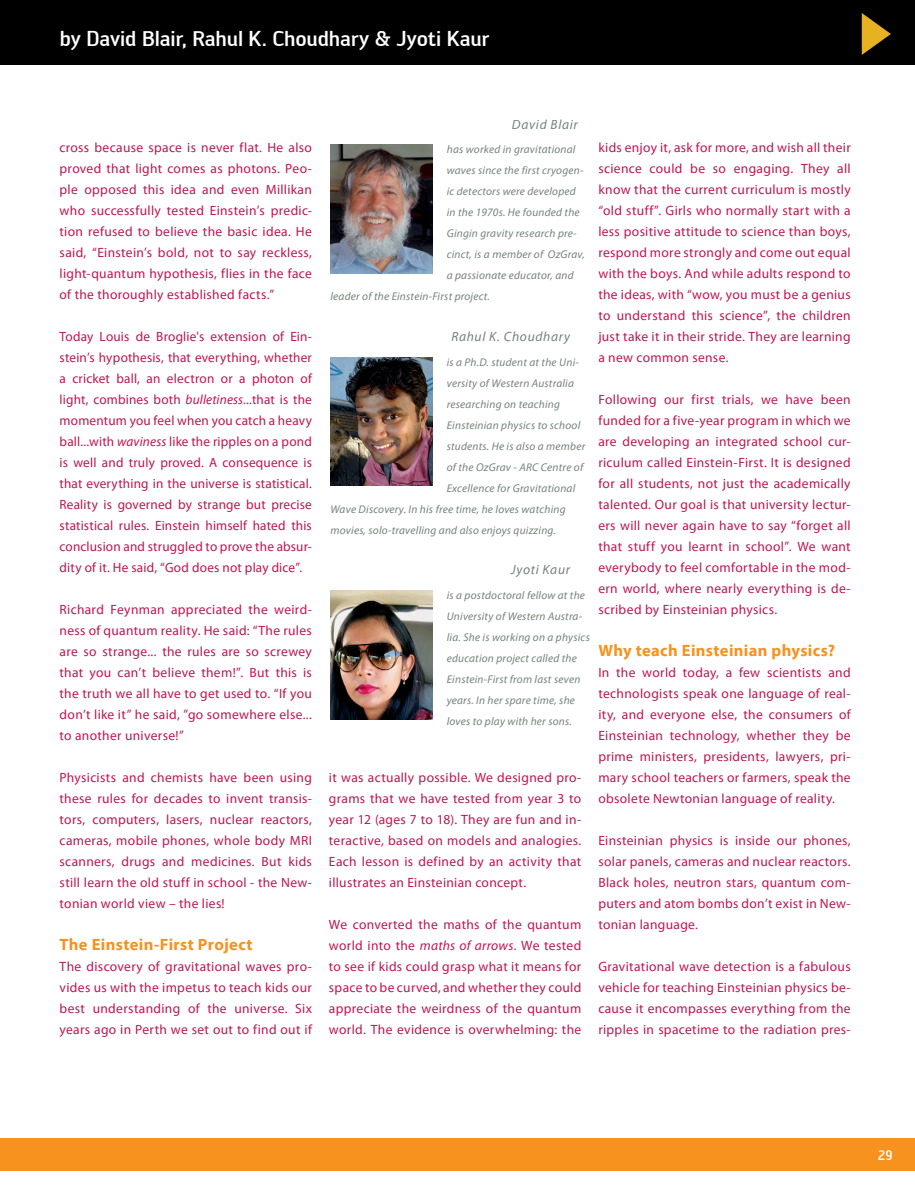
<style>
.page{position:relative;width:915px;height:1187px;background:#fff}
.page>*{position:absolute;margin:0;border:0;box-sizing:border-box;transform-origin:0 0}
.t1{font:500 21px "Engel";letter-spacing:-.015em;color:#fff}
.t2{font:700 16.5px "Myriad Pro";letter-spacing:.02em;color:#f7921e}
.t3{font:13.5px/21px "Myriad Pro";letter-spacing:.025em;color:#bf1652;text-align:justify}
.t4{font:italic 13.5px "Myriad Pro";letter-spacing:.05em;color:#738478}
.t5{font:500 13.5px "Engel";color:#fff}
.t6{font:italic 11.25px/21px "Myriad Pro";letter-spacing:.02em;color:#738478}
.s1{font-style:italic}
</style>
<div class="page">
<div style="left:0;top:1138px;width:914px;height:32px;background:#f7921e"></div>
<div style="left:0;top:0;width:914px;height:65px;background:#000"></div>
<img style="left:330px;top:144px;width:102px;height:129px">
<img style="left:330px;top:357px;width:102px;height:129px">
<img style="left:330px;top:590px;width:102px;height:129px">
<svg style="left:861px;top:13px;width:29px;height:42px"></svg>
<h1 class="t1" style="left:60px;top:26px;width:431px">by David Blair, Rahul K. Choudhary &amp; Jyoti Kaur</h1>
<p class="t3" style="left:60px;top:137px;width:254px">cross because space is never flat. He also proved that light comes as photons. Peo&shy;ple opposed this idea and even Millikan who successfully tested Einstein’s predic&shy;tion refused to believe the basic idea. He said, “Einstein’s bold, not to say reckless, light-quantum hypothesis, flies in the face of the thoroughly established facts.”</p>
<p class="t3" style="left:60px;top:326px;width:254px">Today Louis de Broglie's extension of Ein&shy;stein’s hypothesis, that everything, whether a cricket ball, an electron or a photon of light, combines both <span class="s1">bulletiness</span>...that is the momentum you feel when you catch a heavy ball...with <span class="s1">waviness</span> like the ripples on a pond is well and truly proved. A consequence is that everything in the universe is statistical.<br>Reality is governed by strange but precise statistical rules. Einstein himself hated this conclusion and struggled to prove the absur&shy;dity of it. He said, “God does not play dice”.</p>
<p class="t3" style="left:60px;top:599px;width:254px">Richard Feynman appreciated the weird&shy;ness of quantum reality. He said: “The rules are so strange... the rules are so screwey that you can’t believe them!”. But this is the truth we all have to get used to. “If you don’t like it” he said, ”go somewhere else... to another universe!”</p>
<p class="t3" style="left:60px;top:767px;width:254px">Physicists and chemists have been using these rules for decades to invent transis&shy;tors, computers, lasers, nuclear reactors, cameras, mobile phones, whole body MRI scanners, drugs and medicines. But kids still learn the old stuff in school - the New&shy;tonian world view – the lies!</p>
<p class="t2" style="left:60px;top:935px;width:194px">The Einstein-First Project</p>
<p class="t3" style="left:60px;top:956px;width:254px">The discovery of gravitational waves pro&shy;vides us with the impetus to teach kids our best understanding of the universe. Six years ago in Perth we set out to find out if</p>
<p class="t4" style="left:511px;top:116px;width:67px">David Blair</p>
<p class="t6" style="left:446px;top:138px;width:130px">has worked in gravitational</p>
<p class="t6" style="left:446px;top:159px;width:138px">waves since the first cryogen-</p>
<p class="t6" style="left:446px;top:180px;width:130px">ic detectors were developed</p>
<p class="t6" style="left:446px;top:201px;width:134px">in the 1970s. He founded the</p>
<p class="t6" style="left:446px;top:222px;width:131px">Gingin gravity research pre-</p>
<p class="t6" style="left:446px;top:243px;width:140px">cinct, is a member of OzGrav,</p>
<p class="t6" style="left:446px;top:264px;width:128px">a passionate educator, and</p>
<p class="t6" style="left:330px;top:285px;width:161px">leader of the Einstein-First project.</p>
<p class="t4" style="left:451px;top:328px;width:120px">Rahul K. Choudhary</p>
<p class="t6" style="left:446px;top:351px;width:134px">is a Ph.D. student at the Uni-</p>
<p class="t6" style="left:446px;top:372px;width:129px">versity of Western Australia</p>
<p class="t6" style="left:446px;top:393px;width:115px">researching on teaching</p>
<p class="t6" style="left:446px;top:414px;width:135px">Einsteinian physics to school</p>
<p class="t6" style="left:446px;top:435px;width:140px">students. He is also a member</p>
<p class="t6" style="left:446px;top:456px;width:138px">of the OzGrav - ARC Centre of</p>
<p class="t6" style="left:446px;top:477px;width:130px">Excellence for Gravitational</p>
<p class="t6" style="left:330px;top:498px;width:236px">Wave Discovery. In his free time, he loves watching</p>
<p class="t6" style="left:330px;top:519px;width:227px">movies, solo-travelling and also enjoys quizzing.</p>
<p class="t4" style="left:510px;top:561px;width:61px">Jyoti Kaur</p>
<p class="t6" style="left:446px;top:584px;width:144px">is a postdoctoral fellow at the<br>University of Western Austra&shy;lia. She is working on a physics education project called the<br>Einstein-First from last seven years. In her spare time, she loves to play with her sons.</p>
<p class="t3" style="left:329px;top:767px;width:254px">it was actually possible. We designed pro&shy;grams that we have tested from year 3 to year 12 (ages 7 to 18). They are fun and in&shy;teractive, based on models and analogies.<br>Each lesson is defined by an activity that illustrates an Einsteinian concept.</p>
<p class="t3" style="left:329px;top:914px;width:254px">We converted the maths of the quantum world into the <span class="s1">maths of arrows</span>. We tested to see if kids could grasp what it means for space to be curved, and whether they could appreciate the weirdness of the quantum world. The evidence is overwhelming: the</p>
<p class="t3" style="left:598px;top:137px;width:254px">kids enjoy it, ask for more, and wish all their science could be so engaging. They all know that the current curriculum is mostly “old stuff”. Girls who normally start with a less positive attitude to science than boys, respond more strongly and come out equal with the boys. And while adults respond to the ideas, with “wow, you must be a genius to understand this science”, the children just take it in their stride. They are learning a new common sense.</p>
<p class="t3" style="left:598px;top:389px;width:254px">Following our first trials, we have been funded for a five-year program in which we are developing an integrated school cur&shy;riculum called Einstein-First. It is designed for all students, not just the academically talented. Our goal is that university lectur&shy;ers will never again have to say “forget all that stuff you learnt in school”. We want everybody to feel comfortable in the mod&shy;ern world, where nearly everything is de&shy;scribed by Einsteinian physics.</p>
<p class="t2" style="left:598px;top:641px;width:238px">Why teach Einsteinian physics?</p>
<p class="t3" style="left:598px;top:662px;width:254px">In the world today, a few scientists and technologists speak one language of real&shy;ity, and everyone else, the consumers of Einsteinian technology, whether they be prime ministers, presidents, lawyers, pri&shy;mary school teachers or farmers, speak the obsolete Newtonian language of reality.</p>
<p class="t3" style="left:598px;top:830px;width:254px">Einsteinian physics is inside our phones, solar panels, cameras and nuclear reactors.<br>Black holes, neutron stars, quantum com&shy;puters and atom bombs don’t exist in New&shy;tonian language.</p>
<p class="t3" style="left:598px;top:956px;width:254px">Gravitational wave detection is a fabulous vehicle for teaching Einsteinian physics be&shy;cause it encompasses everything from the ripples in spacetime to the radiation pres-</p>
<p class="t5" style="left:877px;top:1147px;width:16px">29</p>
</div>
